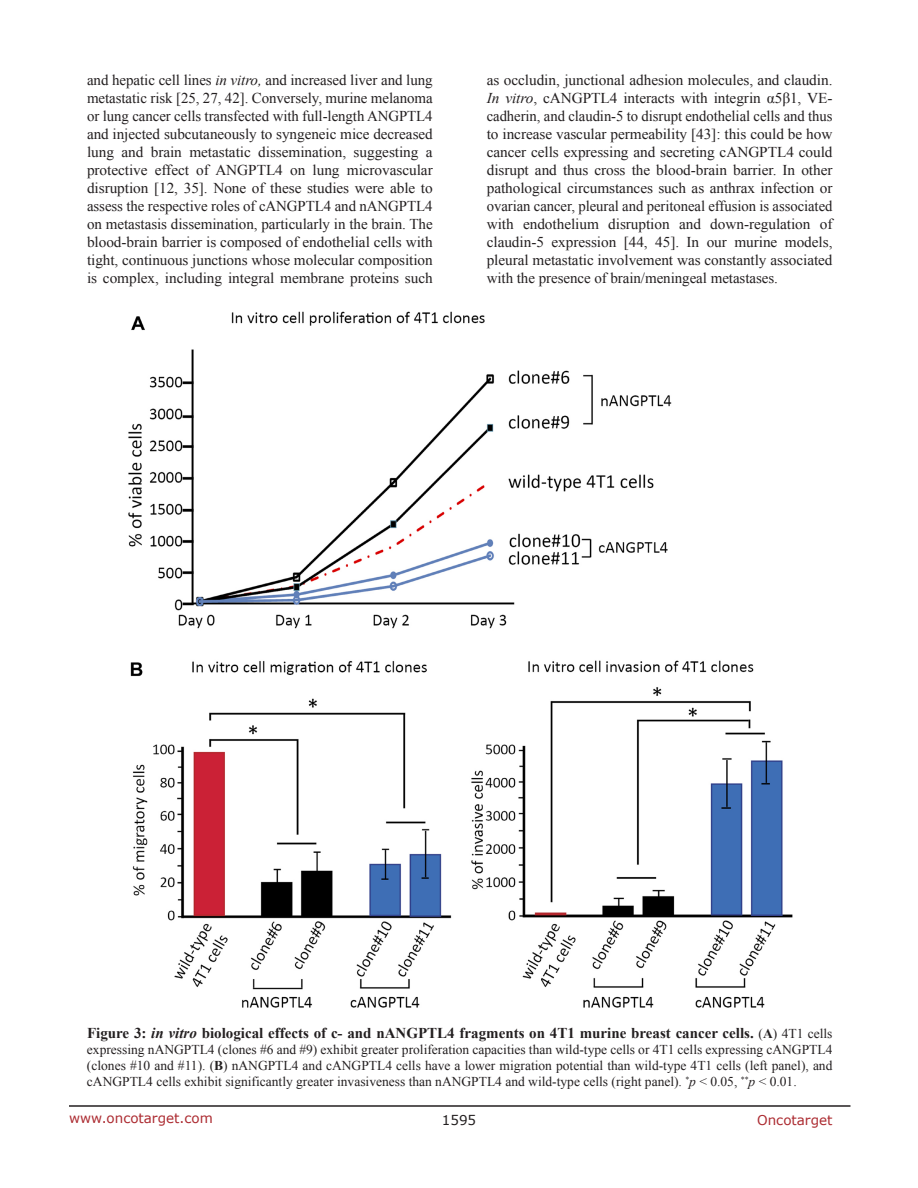
<style>
.page{position:relative;width:918px;height:1188px;background:#fff}
.page>*{position:absolute;margin:0;border:0;box-sizing:border-box;transform-origin:0 0}
.BodyText{font:15px/18px "Times New Roman";letter-spacing:-.005em;color:#231f20;text-align:justify}
.FigureText{font:700 15px "Times New Roman";color:#231f20}
.FigureText-2{font:13.5px/16.2px "Times New Roman";color:#231f20;text-align:justify}
.t1{font:13.5px "Verdana";color:#ac2b31}
.t2{font:13.5px "Verdana";color:#231f20}
.s1{font-style:italic}
.s2{font-weight:400;font-size:13.5px}
.s3{font-size:13.5px}
.s4{font-weight:700}
</style>
<div class="page">
<hr style="left:69px;top:1105px;width:781px;height:2px;background:#231f20">
<img style="left:128px;top:311px;width:665px;height:697px">
<p class="BodyText" style="left:87px;top:71px;width:347px">and hepatic cell lines <span class="s1">in vitro,</span> and increased liver and lung metastatic risk [25, 27, 42]. Conversely, murine melanoma or lung cancer cells transfected with full-length ANGPTL4 and injected subcutaneously to syngeneic mice decreased lung and brain metastatic dissemination, suggesting a protective effect of ANGPTL4 on lung microvascular disruption [12, 35]. None of these studies were able to assess the respective roles of cANGPTL4 and nANGPTL4 on metastasis dissemination, particularly in the brain. The blood-brain barrier is composed of endothelial cells with tight, continuous junctions whose molecular composition is complex, including integral membrane proteins such</p>
<p class="BodyText" style="left:487px;top:71px;width:347px">as occludin, junctional adhesion molecules, and claudin.<br><span class="s1">In vitro</span>, cANGPTL4 interacts with integrin α5β1, VE&shy;cadherin, and claudin-5 to disrupt endothelial cells and thus to increase vascular permeability [43]: this could be how cancer cells expressing and secreting cANGPTL4 could disrupt and thus cross the blood-brain barrier. In other pathological circumstances such as anthrax infection or ovarian cancer, pleural and peritoneal effusion is associated with endothelium disruption and down-regulation of claudin-5 expression [44, 45]. In our murine models, pleural metastatic involvement was constantly associated with the presence of brain/meningeal metastases.</p>
<p class="FigureText" style="left:87px;top:1022px;width:747px">Figure 3: <span class="s1">in vitro</span> biological effects of c- and nANGPTL4 fragments on 4T1 murine breast cancer cells. <span class="s2">(</span><span class="s3">A</span><span class="s2">) 4T1 cells</span></p>
<p class="FigureText-2" style="left:87px;top:1041px;width:747px">expressing nANGPTL4 (clones #6 and #9) exhibit greater proliferation capacities than wild-type cells or 4T1 cells expressing cANGPTL4 (clones #10 and #11). (<span class="s4">B</span>) nANGPTL4 and cANGPTL4 cells have a lower migration potential than wild-type 4T1 cells (left panel), and cANGPTL4 cells exhibit significantly greater invasiveness than nANGPTL4 and wild-type cells (right panel). <sup>*</sup><span class="s1">p</span> &lt; 0.05, <sup>**</sup><span class="s1">p</span> &lt; 0.01.</p>
<p class="t1" style="left:69px;top:1109px;width:145px">www.oncotarget.com</p>
<p class="t2" style="left:442px;top:1111px;width:36px">1595</p>
<p class="t1" style="left:757px;top:1111px;width:77px">Oncotarget</p>
</div>
